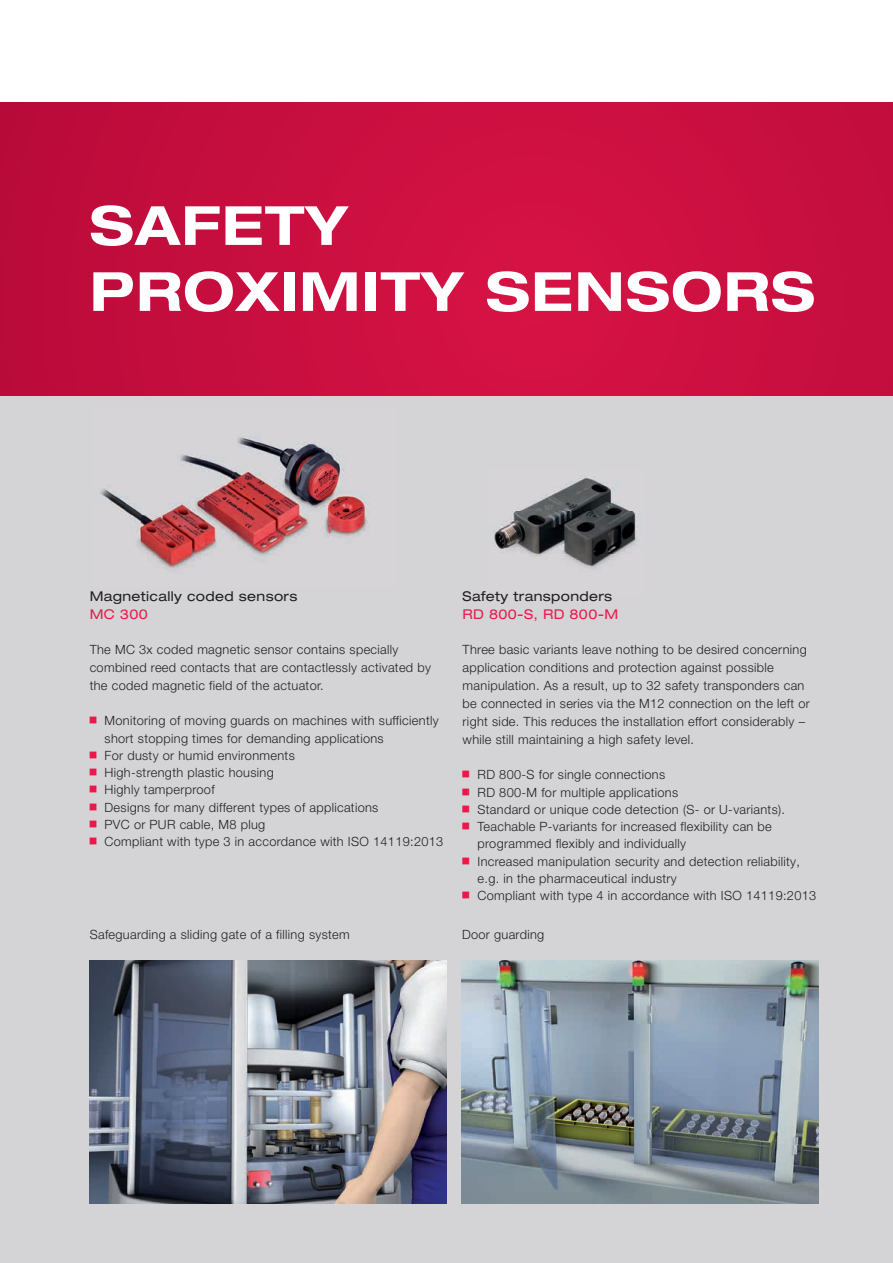
<style>
.page{position:relative;width:893px;height:1263px;background:#fff}
.page>*{position:absolute;margin:0;border:0;box-sizing:border-box;transform-origin:0 0}
.t1{font:700 expanded 54px/66px "Helvetica Neue LT Pro";letter-spacing:.025em;color:#fff}
.t2{font:expanded 13.5px "Helvetica Neue LT Pro";letter-spacing:.025em;color:#231f20}
.t3{font:expanded 13.5px "Helvetica Neue LT Pro";letter-spacing:.025em;color:#ed174c}
.t4{font:300 12.75px/17.2px "Helvetica Neue LT Pro";letter-spacing:.025em;color:#231f20}
</style>
<div class="page">
<div style="left:0;top:395px;width:893px;height:868px;background:#d4d4d7"></div>
<div style="left:0;top:102px;width:893px;height:293px;background:linear-gradient(to right,#c20d3d,#d01142)"></div>
<hr style="left:892px;top:102px;width:1px;height:293px;background:#ed174c">
<img style="left:462px;top:960px;width:356px;height:243px">
<img style="left:90px;top:960px;width:356px;height:243px">
<img style="left:494px;top:477px;width:144px;height:91px">
<img style="left:100px;top:437px;width:269px;height:136px">
<h1 class="t1" style="left:90px;top:190px;width:727px">SAFETY<br>PROXIMITY SENSORS</h1>
<p class="t2" style="left:90px;top:587px;width:209px">Magnetically coded sensors</p>
<p class="t3" style="left:90px;top:605px;width:60px">MC 300</p>
<p class="t4" style="left:90px;top:640px;width:343px;line-height:18px">The MC 3x coded magnetic sensor contains specially combined reed contacts that are contactlessly activated by the coded magnetic field of the actuator.</p>
<p class="t4" style="left:105px;top:712px;width:340px">Monitoring of moving guards on machines with sufficiently short stopping times for demanding applications<br>For dusty or humid environments<br>High-strength plastic housing<br>Highly tamperproof<br>Designs for many different types of applications<br>PVC or PUR cable, M8 plug<br>Compliant with type 3 in accordance with ISO 14119:2013</p>
<p class="t2" style="left:463px;top:587px;width:151px">Safety transponders</p>
<p class="t3" style="left:463px;top:605px;width:157px">RD 800-S, RD 800-M</p>
<p class="t4" style="left:463px;top:640px;width:349px;line-height:18px">Three basic variants leave nothing to be desired concerning application conditions and protection against possible manipulation. As a result, up to 32 safety transponders can be connected in series via the M12 connection on the left or right side. This reduces the installation effort considerably – while still maintaining a high safety level.</p>
<p class="t4" style="left:477px;top:766px;width:340px">RD 800-S for single connections<br>RD 800-M for multiple applications<br>Standard or unique code detection (S- or U-variants).<br>Teachable P-variants for increased flexibility can be programmed flexibly and individually<br>Increased manipulation security and detection reliability, e.g. in the pharmaceutical industry<br>Compliant with type 4 in accordance with ISO 14119:2013</p>
<p class="t4" style="left:90px;top:926px;width:262px">Safeguarding a sliding gate of a filling system</p>
<p class="t4" style="left:462px;top:926px;width:84px">Door guarding</p>
</div>
